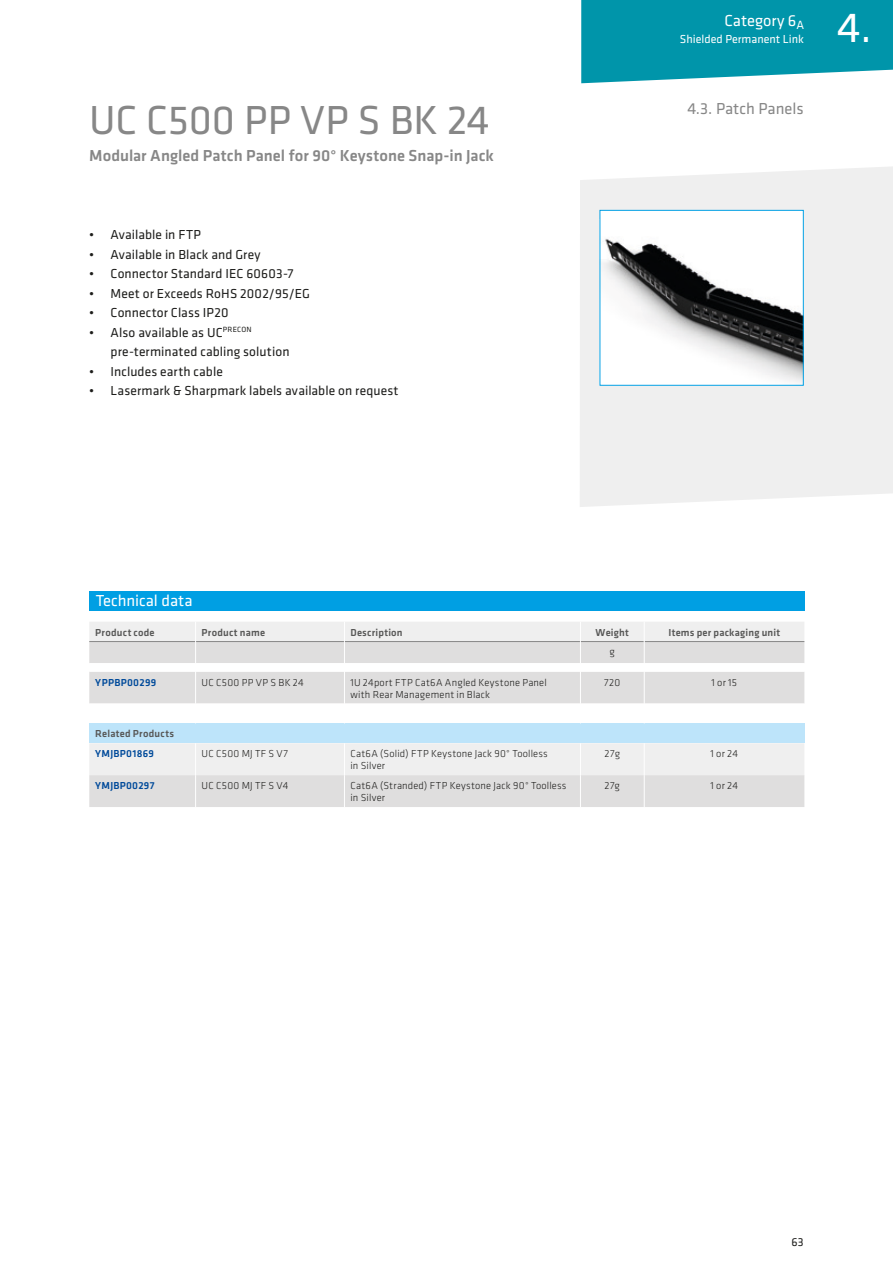
<style>
.page{position:relative;width:893px;height:1263px;background:#fff}
.page>*{position:absolute;margin:0;border:0;box-sizing:border-box;transform-origin:0 0}
.t1{font:43.5px "Klavika";color:#fff}
.t2{font:42px "Klavika";color:#878787}
.t3{font:500 16.5px "Klavika";letter-spacing:.005em;color:#878787}
.t4{font:16.5px "Klavika";color:#fff}
.t5{font:16.5px "Klavika";color:#878787}
.t6{font:13.5px/19.5px "Klavika";letter-spacing:.01em;color:#1d1d1b}
.t7{font:12px "Klavika";color:#fff}
.t8{font:12px "Klavika";color:#1d1d1b}
.t9{font:300 10.5px/12px "Klavika";letter-spacing:.02em;color:#1d1d1b}
.t10{font:500 10.5px "Klavika";letter-spacing:.025em;color:#575756}
.t11{font:500 10.5px "Klavika";letter-spacing:.025em;color:#004a9a}
</style>
<div class="page">
<svg style="left:581px;top:0;width:312px;height:83px;background:#149db0"></svg>
<div style="left:580px;top:167px;width:313px;height:340px;background:#efefef"></div>
<div style="left:600px;top:210px;width:203px;height:175px;background:#fff"></div>
<img style="left:602px;top:238px;width:200px;height:145px">
<div style="left:600px;top:210px;width:204px;height:176px;border:1px solid #009fe3"></div>
<div style="left:89px;top:591px;width:715px;height:20px;background:#009fe3"></div>
<svg style="left:89px;top:672px;width:715px;height:135px;fill:#dfdede"></svg>
<div style="left:89px;top:723px;width:715px;height:20px;background:#bde4fa"></div>
<svg style="left:89px;top:703px;width:715px;height:20px"></svg>
<svg style="left:89px;top:622px;width:715px;height:41px"></svg>
<hr style="left:195px;top:672px;width:1px;height:31px;background:#fff">
<hr style="left:344px;top:672px;width:1px;height:31px;background:#fff">
<hr style="left:580px;top:672px;width:1px;height:31px;background:#fff">
<hr style="left:644px;top:672px;width:1px;height:31px;background:#fff">
<hr style="left:195px;top:743px;width:1px;height:32px;background:#fff">
<hr style="left:344px;top:743px;width:1px;height:32px;background:#fff">
<hr style="left:580px;top:743px;width:1px;height:32px;background:#fff">
<hr style="left:644px;top:743px;width:1px;height:32px;background:#fff">
<hr style="left:195px;top:775px;width:1px;height:32px;background:#fff">
<hr style="left:344px;top:775px;width:1px;height:32px;background:#fff">
<hr style="left:580px;top:775px;width:1px;height:32px;background:#fff">
<hr style="left:644px;top:775px;width:1px;height:32px;background:#fff">
<h2 class="t2" style="left:89px;top:92px;width:402px">UC C500 PP VP S BK 24</h2>
<p class="t3" style="left:89px;top:145px;width:406px">Modular Angled Patch Panel for 90° Keystone Snap-in Jack</p>
<p class="t6" style="left:89px;top:225px;width:113px">• Available in FTP</p>
<p class="t6" style="left:89px;top:244px;width:173px">• Available in Black and Grey</p>
<p class="t6" style="left:89px;top:264px;width:206px">• Connector Standard IEC 60603-7</p>
<p class="t6" style="left:89px;top:283px;width:222px">• Meet or Exceeds RoHS 2002/95/EG</p>
<p class="t6" style="left:89px;top:303px;width:141px">• Connector Class IP20</p>
<p class="t6" style="left:111px;top:322px;width:180px;text-indent:-21px">• Also available as UC<sup>PRECON </sup>pre-terminated cabling solution</p>
<p class="t6" style="left:89px;top:361px;width:135px">• Includes earth cable</p>
<p class="t6" style="left:89px;top:381px;width:311px">• Lasermark &amp; Sharpmark labels available on request</p>
<p class="t4" style="left:725px;top:10px;width:81px">Category 6<sub>A</sub></p>
<p class="t7" style="left:680px;top:31px;width:126px">Shielded Permanent Link</p>
<p class="t5" style="left:687px;top:98px;width:118px">4.3. Patch Panels</p>
<h1 class="t1" style="left:837px;top:-1px;width:36px">4.</h1>
<p class="t4" style="left:96px;top:589px;width:98px">Technical data</p>
<p class="t10" style="left:95px;top:625px;width:61px">Product code</p>
<p class="t10" style="left:202px;top:625px;width:65px">Product name</p>
<p class="t10" style="left:350px;top:625px;width:54px">Description</p>
<p class="t10" style="left:596px;top:625px;width:35px">Weight</p>
<p class="t10" style="left:668px;top:625px;width:113px">Items per packaging unit</p>
<p class="t9" style="left:610px;top:646px;width:7px">g</p>
<p class="t11" style="left:95px;top:675px;width:62px">YPPBP00299</p>
<p class="t9" style="left:202px;top:676px;width:104px">UC C500 PP VP S BK 24</p>
<p class="t9" style="left:350px;top:676px;width:198px">1U 24port FTP Cat6A Angled Keystone Panel with Rear Management in Black</p>
<p class="t9" style="left:604px;top:676px;width:18px">720</p>
<p class="t9" style="left:711px;top:676px;width:27px">1 or 15</p>
<p class="t10" style="left:95px;top:727px;width:80px">Related Products</p>
<p class="t11" style="left:95px;top:747px;width:60px">YMJBP01869</p>
<p class="t9" style="left:202px;top:748px;width:88px">UC C500 MJ TF S V7</p>
<p class="t9" style="left:350px;top:748px;width:199px">Cat6A (Solid) FTP Keystone Jack 90° Toolless in Silver</p>
<p class="t9" style="left:605px;top:748px;width:17px">27g</p>
<p class="t9" style="left:711px;top:748px;width:29px">1 or 24</p>
<p class="t11" style="left:95px;top:778px;width:61px">YMJBP00297</p>
<p class="t9" style="left:202px;top:779px;width:88px">UC C500 MJ TF S V4</p>
<p class="t9" style="left:350px;top:779px;width:217px">Cat6A (Stranded) FTP Keystone Jack 90° Toolless in Silver</p>
<p class="t9" style="left:605px;top:779px;width:17px">27g</p>
<p class="t9" style="left:711px;top:779px;width:29px">1 or 24</p>
<p class="t8" style="left:791px;top:1235px;width:14px">63</p>
</div>
